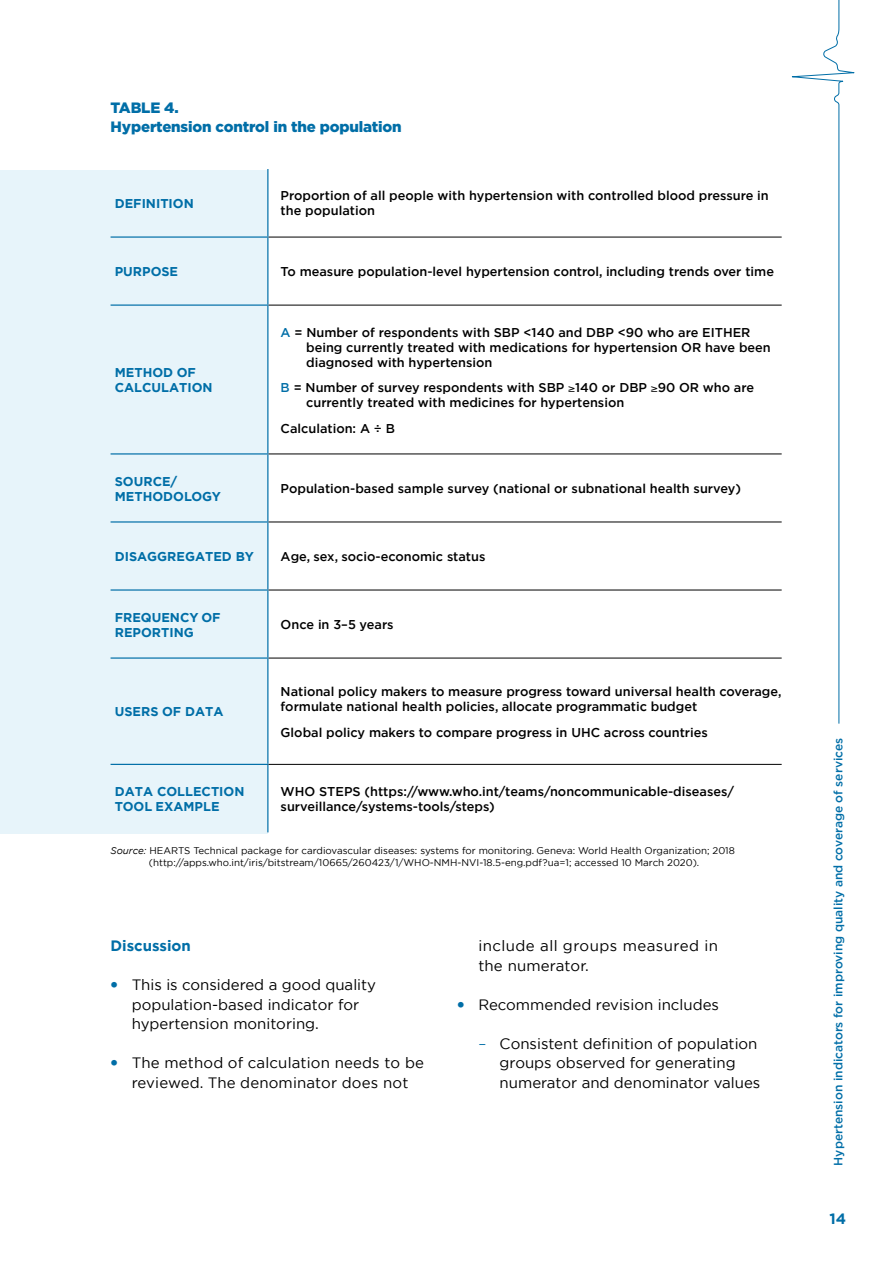
<style>
.page{position:relative;width:893px;height:1263px;background:#fff}
.page>*{position:absolute;margin:0;border:0;box-sizing:border-box;transform-origin:0 0}
.t1{font:15px/19.5px "Gotham";color:#000}
.t2{font:900 15px/19.5px "Gotham";letter-spacing:-.01em;color:#006ea7}
.t3{font:15px/19.5px "Gotham";letter-spacing:.03em;color:#000}
.t4{font:700 15px "Gotham";color:#006ea7}
.t5{font:500 12.75px/15px "Gotham";color:#000}
.t6{font:700 12.75px/15px "Gotham";color:#006ea7}
.t7{font:500 12px "Gotham";color:#006ea7}
.t8{font:9.75px/12px "Gotham";color:#000;text-align:center}
.s1{color:#006ea7}
.s2{font-style:italic}
.s3{font-weight:900;color:#006ea7}
</style>
<div class="page">
<svg style="left:791px;top:0;width:64px;height:724px"></svg>
<div style="left:0;top:170px;width:268px;height:663px;background:#e7f4fa"></div>
<hr style="left:111px;top:236px;width:157px;height:2px;background:#006ea7">
<hr style="left:111px;top:304px;width:157px;height:2px;background:#006ea7">
<hr style="left:111px;top:453px;width:157px;height:1px;background:#006ea7">
<hr style="left:111px;top:521px;width:157px;height:2px;background:#006ea7">
<hr style="left:111px;top:589px;width:157px;height:2px;background:#006ea7">
<hr style="left:111px;top:657px;width:157px;height:2px;background:#006ea7">
<hr style="left:111px;top:764px;width:157px;height:1px;background:#006ea7">
<hr style="left:268px;top:237px;width:514px;height:1px;background:#000">
<hr style="left:268px;top:305px;width:514px;height:1px;background:#000">
<hr style="left:268px;top:454px;width:514px;height:1px;background:#000">
<hr style="left:268px;top:522px;width:514px;height:1px;background:#000">
<hr style="left:268px;top:590px;width:514px;height:1px;background:#000">
<hr style="left:268px;top:658px;width:514px;height:1px;background:#000">
<hr style="left:268px;top:764px;width:514px;height:1px;background:#000">
<hr style="left:267px;top:169px;width:1px;height:67px;background:#006ea7">
<hr style="left:267px;top:238px;width:1px;height:66px;background:#006ea7">
<hr style="left:267px;top:306px;width:1px;height:147px;background:#006ea7">
<hr style="left:267px;top:454px;width:1px;height:67px;background:#006ea7">
<hr style="left:267px;top:523px;width:1px;height:66px;background:#006ea7">
<hr style="left:267px;top:591px;width:1px;height:66px;background:#006ea7">
<hr style="left:267px;top:659px;width:1px;height:105px;background:#006ea7">
<hr style="left:267px;top:765px;width:1px;height:67px;background:#006ea7">
<p class="t2" style="left:111px;top:97px;width:293px">TABLE 4.<br>Hypertension control in the population</p>
<p class="t6" style="left:115px;top:196px;width:80px">DEFINITION</p>
<p class="t5" style="left:281px;top:188px;width:490px">Proportion of all people with hypertension with controlled blood pressure in the population</p>
<p class="t6" style="left:115px;top:264px;width:65px">PURPOSE</p>
<p class="t5" style="left:281px;top:264px;width:495px">To measure population-level hypertension control, including trends over time</p>
<p class="t6" style="left:115px;top:365px;width:99px">METHOD OF<br>CALCULATION</p>
<p class="t5" style="left:306px;top:324px;width:466px;text-indent:-26px"><span class="s1">A</span> = Number of respondents with SBP &lt;140 and DBP &lt;90 who are EITHER being currently treated with medications for hypertension OR have been diagnosed with hypertension</p>
<p class="t5" style="left:306px;top:380px;width:449px;text-indent:-26px"><span class="s1">B</span> = Number of survey respondents with SBP ≥140 or DBP ≥90 OR who are currently treated with medicines for hypertension</p>
<p class="t5" style="left:281px;top:420px;width:116px">Calculation: A ÷ B</p>
<p class="t6" style="left:115px;top:473px;width:108px">SOURCE/<br>METHODOLOGY</p>
<p class="t5" style="left:281px;top:481px;width:462px">Population-based sample survey (national or subnational health survey)</p>
<p class="t6" style="left:115px;top:549px;width:141px">DISAGGREGATED BY</p>
<p class="t5" style="left:281px;top:549px;width:206px">Age, sex, socio-economic status</p>
<p class="t6" style="left:115px;top:609px;width:107px">FREQUENCY OF<br>REPORTING</p>
<p class="t5" style="left:281px;top:617px;width:115px">Once in 3–5 years</p>
<p class="t6" style="left:115px;top:704px;width:110px">USERS OF DATA</p>
<p class="t5" style="left:281px;top:684px;width:502px">National policy makers to measure progress toward universal health coverage, formulate national health policies, allocate programmatic budget</p>
<p class="t5" style="left:281px;top:724px;width:429px">Global policy makers to compare progress in UHC across countries</p>
<p class="t6" style="left:115px;top:784px;width:131px">DATA COLLECTION<br>TOOL EXAMPLE</p>
<p class="t5" style="left:281px;top:784px;width:455px">WHO STEPS (https://www.who.int/teams/noncommunicable-diseases/ surveillance/systems-tools/steps)</p>
<p class="t8" style="left:111px;top:844px;width:626px"><span class="s2">Source:</span> HEARTS Technical package for cardiovascular diseases: systems for monitoring. Geneva: World Health Organization; 2018 (http://apps.who.int/iris/bitstream/10665/260423/1/WHO-NMH-NVI-18.5-eng.pdf?ua=1; accessed 10 March 2020).</p>
<p class="t4" style="left:110px;top:936px;width:82px">Discussion</p>
<p class="t1" style="left:132px;top:975px;width:246px;text-indent:-21px"><span class="s3">•</span> This is considered a good quality population-based indicator for hypertension monitoring.</p>
<p class="t1" style="left:110px;top:1053px;width:315px;text-align:center"><span class="s3">•</span> The method of calculation needs to be reviewed. The denominator does not</p>
<p class="t3" style="left:478px;top:936px;width:241px">include all groups measured in the numerator.</p>
<p class="t1" style="left:457px;top:994px;width:263px"><span class="s3">•</span> Recommended revision includes</p>
<p class="t1" style="left:500px;top:1033px;width:262px;text-indent:-21px"><span class="s1">–</span> Consistent definition of population groups observed for generating numerator and denominator values</p>
<p class="t7" style="left:830px;top:1166px;width:429px;rotate:-90deg">Hypertension indicators for improving quality and coverage of services</p>
<p class="t4" style="left:829px;top:1209px;width:18px">14</p>
</div>
